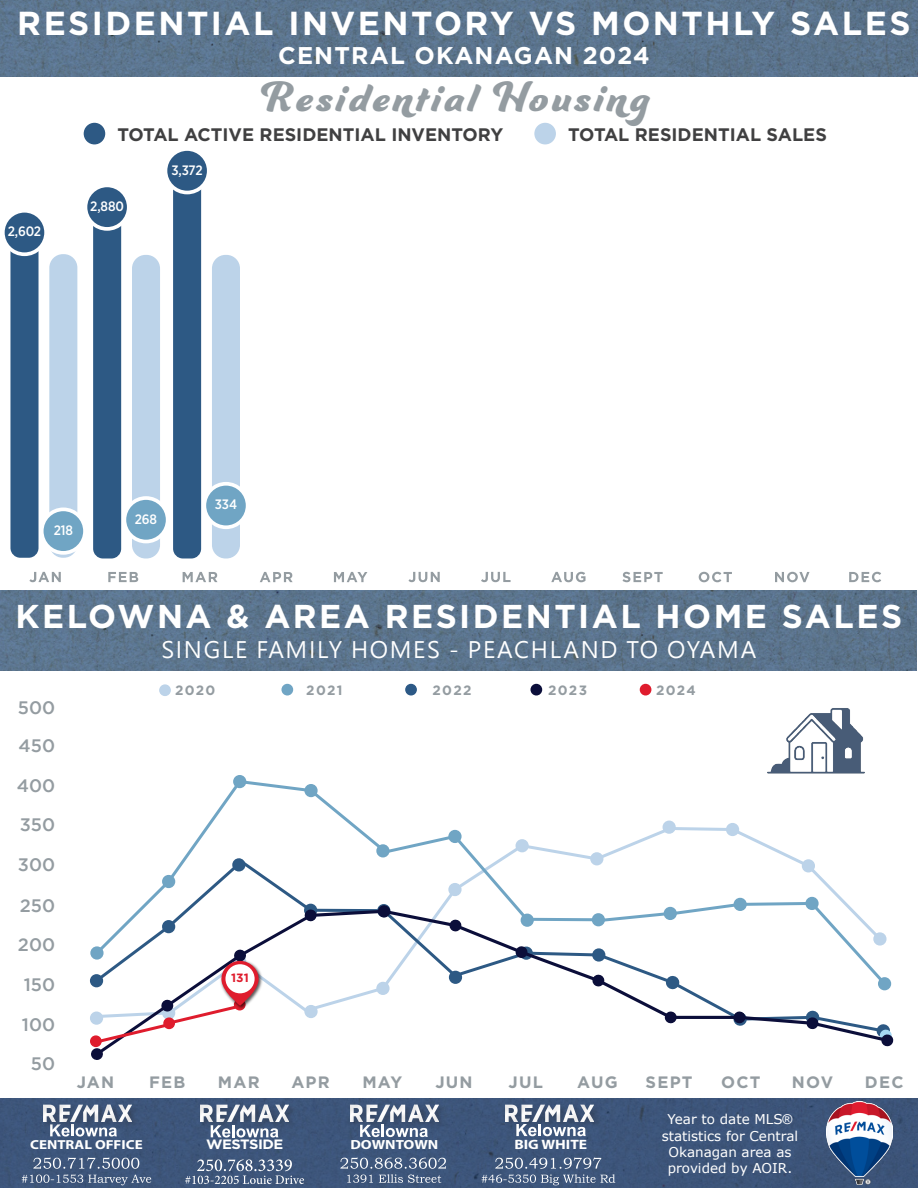
<style>
.page{position:relative;width:918px;height:1188px;background:#fff}
.page>*{position:absolute;margin:0;border:0;box-sizing:border-box;transform-origin:0 0}
.t1{font:45.3px "Ganache";letter-spacing:.075em;color:#949ca1}
.t2{font:700 33.3px "Gotham";letter-spacing:.075em;color:#fff}
.t3{font:700 33px "Gotham";letter-spacing:.075em;color:#fff}
.t4{font:700 24.15px "Gotham";letter-spacing:.05em;color:#fff}
.t5{font:22.5px "Microsoft Jheng Hei UI Regular";letter-spacing:.075em;color:#fff}
.t6{font:700 18.15px "Gotham";color:#404041}
.t7{font:500 18px "Gotham";color:#949ca1}
.t8{font:700 16.5px "Gotham";letter-spacing:.075em;color:#949ca1}
.t9{font:500 13.65px "Gotham Narrow";letter-spacing:-.01em;color:#fff}
.t10{font:700 13.65px "Myriad Pro";color:#fff;scale:1.14 1}
.t11{font:13.5px/16.2px "Verdana";color:#fff;text-align:center}
.t12{font:700 13.5px "Gotham";letter-spacing:.1em;color:#949ca1}
.t13{font:700 13.5px "Gotham";letter-spacing:-.03em;color:#fff;scale:1.09 1}
.t14{font:700 13.2px "Myriad Pro";color:#fff;scale:1.14 1}
.t15{font:700 13.05px "Myriad Pro";color:#fff;scale:1.14 1}
.t16{font:700 12px "Gotham";color:#df1c2d}
.s1{font-family:"Arial"}
</style>
<div class="page">
<div style="left:0;top:1099px;width:918px;height:89px;background:#3d557a"></div>
<img style="left:0;top:0;width:918px;height:77px">
<svg style="left:29px;top:572px;width:32px;height:10px"></svg>
<svg style="left:108px;top:572px;width:30px;height:10px"></svg>
<svg style="left:183px;top:572px;width:35px;height:10px"></svg>
<svg style="left:260px;top:572px;width:33px;height:10px"></svg>
<svg style="left:334px;top:572px;width:33px;height:10px"></svg>
<svg style="left:408px;top:572px;width:32px;height:10px"></svg>
<svg style="left:481px;top:572px;width:30px;height:10px"></svg>
<svg style="left:551px;top:572px;width:35px;height:10px"></svg>
<svg style="left:622px;top:572px;width:41px;height:10px"></svg>
<svg style="left:699px;top:572px;width:33px;height:10px"></svg>
<svg style="left:775px;top:572px;width:35px;height:10px"></svg>
<svg style="left:849px;top:572px;width:32px;height:10px"></svg>
<div style="left:84px;top:123px;width:21px;height:21px;background:#2d5984;border-radius:50%"></div>
<div style="left:534px;top:123px;width:22px;height:21px;background:#bcd3e9;border-radius:50%"></div>
<div style="left:49px;top:254px;width:28px;height:304px;background:#bcd3e9;border-radius:14px"></div>
<div style="left:10px;top:219px;width:29px;height:339px;background:#2d5984;border-radius:10px"></div>
<div style="left:3px;top:211px;width:43px;height:43px;background:#2d5984;border-radius:50%"></div>
<div style="left:1px;top:209px;width:47px;height:47px;border:4px solid #fff;border-radius:50%"></div>
<div style="left:42px;top:509px;width:43px;height:44px;background:#70a5c4;border-radius:50%"></div>
<div style="left:40px;top:508px;width:47px;height:47px;border:4px solid #fff;border-radius:50%"></div>
<div style="left:132px;top:255px;width:28px;height:303px;background:#bcd3e9;border-radius:14px"></div>
<div style="left:93px;top:199px;width:28px;height:359px;background:#2d5984;border-radius:10px"></div>
<div style="left:85px;top:185px;width:44px;height:44px;background:#2d5984;border-radius:50%"></div>
<div style="left:84px;top:184px;width:47px;height:47px;border:4px solid #fff;border-radius:50%"></div>
<div style="left:124px;top:498px;width:44px;height:44px;background:#70a5c4;border-radius:50%"></div>
<div style="left:123px;top:496px;width:47px;height:47px;border:4px solid #fff;border-radius:50%"></div>
<div style="left:212px;top:255px;width:28px;height:303px;background:#bcd3e9;border-radius:14px"></div>
<div style="left:173px;top:179px;width:28px;height:379px;background:#2d5984;border-radius:10px"></div>
<div style="left:165px;top:149px;width:44px;height:44px;background:#2d5984;border-radius:50%"></div>
<div style="left:164px;top:147px;width:47px;height:47px;border:4px solid #fff;border-radius:50%"></div>
<div style="left:204px;top:484px;width:44px;height:43px;background:#70a5c4;border-radius:50%"></div>
<div style="left:203px;top:482px;width:46px;height:47px;border:4px solid #fff;border-radius:50%"></div>
<img style="left:0;top:590px;width:917px;height:81px">
<div style="left:90px;top:1012px;width:13px;height:13px;border:3px solid #bcd3e9;border-radius:50%"></div>
<div style="left:90px;top:946px;width:14px;height:14px;border:3px solid #70a5c4;border-radius:50%"></div>
<div style="left:233px;top:775px;width:13px;height:13px;border:3px solid #70a5c4;border-radius:50%"></div>
<div style="left:90px;top:974px;width:13px;height:13px;border:3px solid #2d5984;border-radius:50%"></div>
<div style="left:91px;top:1048px;width:12px;height:12px;border:2px solid #0b0e3a;border-radius:5px"></div>
<div style="left:160px;top:685px;width:10px;height:10px;background:#bcd3e9;border-radius:50%"></div>
<div style="left:159px;top:684px;width:12px;height:12px;border:2px solid #bcd3e9;border-radius:50%"></div>
<div style="left:406px;top:685px;width:10px;height:10px;background:#2c5986;border-radius:50%"></div>
<div style="left:405px;top:684px;width:12px;height:12px;border:2px solid #2c5986;border-radius:50%"></div>
<div style="left:282px;top:685px;width:10px;height:10px;background:#70a5c4;border-radius:50%"></div>
<div style="left:281px;top:684px;width:12px;height:12px;border:2px solid #70a5c4;border-radius:50%"></div>
<div style="left:531px;top:685px;width:10px;height:10px;background:#0b0e3a;border-radius:50%"></div>
<div style="left:531px;top:684px;width:11px;height:12px;border:2px solid #0b0e3a;border-radius:50%"></div>
<div style="left:640px;top:685px;width:11px;height:10px;background:#df1c2d;border-radius:50%"></div>
<div style="left:640px;top:684px;width:11px;height:12px;border:2px solid #df1c2d;border-radius:50%"></div>
<div style="left:90px;top:1035px;width:12px;height:12px;border:2px solid #df1c2d;border-radius:50%"></div>
<img style="left:755px;top:663px;width:121px;height:111px">
<svg style="left:91px;top:777px;width:803px;height:281px"></svg>
<div style="left:225px;top:964px;width:30px;height:29px;background:#fff;border-radius:50%"></div>
<svg style="left:50px;top:1129px;width:67px;height:8px"></svg>
<div style="left:42px;top:1103px;width:98px;height:26px;background:#231f20;opacity:.32"></div>
<div style="left:36px;top:1094px;width:103px;height:27px;background:#231f20;opacity:.14"></div>
<div style="left:199px;top:1103px;width:98px;height:26px;background:#231f20;opacity:.32"></div>
<div style="left:193px;top:1094px;width:103px;height:27px;background:#231f20;opacity:.14"></div>
<div style="left:349px;top:1103px;width:97px;height:26px;background:#231f20;opacity:.32"></div>
<div style="left:342px;top:1094px;width:104px;height:27px;background:#231f20;opacity:.14"></div>
<div style="left:504px;top:1103px;width:98px;height:26px;background:#231f20;opacity:.32"></div>
<div style="left:498px;top:1094px;width:103px;height:27px;background:#231f20;opacity:.14"></div>
<svg style="left:360px;top:1125px;width:68px;height:12px"></svg>
<svg style="left:516px;top:1124px;width:70px;height:12px"></svg>
<svg style="left:211px;top:1125px;width:67px;height:13px"></svg>
<svg style="left:7px;top:1156px;width:908px;height:32px"></svg>
<img style="left:827px;top:1102px;width:65px;height:83px">
<h2 class="t2" style="left:17px;top:1px;width:895px">RESIDENTIAL INVENTORY VS MONTHLY SALES</h2>
<h3 class="t4" style="left:278px;top:40px;width:373px">CENTRAL OKANAGAN 2024</h3>
<h1 class="t1" style="left:261px;top:69px;width:390px">Residential Housing</h1>
<h3 class="t6" style="left:117px;top:122px;width:388px">TOTAL ACTIVE RESIDENTIAL INVENTORY</h3>
<h3 class="t6" style="left:568px;top:122px;width:260px">TOTAL RESIDENTIAL SALES</h3>
<p class="t9" style="left:8px;top:223px;width:35px">2,602</p>
<p class="t9" style="left:90px;top:198px;width:35px">2,880</p>
<p class="t9" style="left:171px;top:161px;width:33px">3,372</p>
<p class="t9" style="left:54px;top:522px;width:21px">218</p>
<p class="t9" style="left:135px;top:510px;width:24px">268</p>
<p class="t9" style="left:215px;top:496px;width:24px">334</p>
<h3 class="t3" style="left:16px;top:594px;width:888px">KELOWNA &amp; AREA RESIDENTIAL HOME SALES</h3>
<h3 class="t5" style="left:161px;top:635px;width:596px">SINGLE FAMILY HOMES - PEACHLAND TO OYAMA</h3>
<h3 class="t7" style="left:18px;top:697px;width:39px">500</h3>
<h3 class="t7" style="left:19px;top:735px;width:38px">450</h3>
<h3 class="t7" style="left:17px;top:775px;width:40px">400</h3>
<h3 class="t7" style="left:20px;top:814px;width:37px">350</h3>
<h3 class="t7" style="left:18px;top:854px;width:39px">300</h3>
<h3 class="t7" style="left:20px;top:895px;width:37px">250</h3>
<h3 class="t7" style="left:18px;top:934px;width:39px">200</h3>
<h3 class="t7" style="left:24px;top:975px;width:33px">150</h3>
<h3 class="t7" style="left:22px;top:1014px;width:35px">100</h3>
<h3 class="t7" style="left:31px;top:1053px;width:26px">50</h3>
<p class="t12" style="left:175px;top:681px;width:42px">2020</p>
<p class="t12" style="left:306px;top:681px;width:38px">2021</p>
<p class="t12" style="left:432px;top:681px;width:41px">2022</p>
<p class="t12" style="left:548px;top:681px;width:40px">2023</p>
<p class="t12" style="left:656px;top:681px;width:41px">2024</p>
<p class="t16" style="left:231px;top:970px;width:19px">131</p>
<p class="t8" style="left:77px;top:1071px;width:39px">JAN</p>
<p class="t8" style="left:149px;top:1071px;width:38px">FEB</p>
<p class="t8" style="left:218px;top:1071px;width:43px">MAR</p>
<p class="t8" style="left:291px;top:1071px;width:40px">APR</p>
<p class="t8" style="left:362px;top:1071px;width:41px">MAY</p>
<p class="t8" style="left:435px;top:1071px;width:39px">JUN</p>
<p class="t8" style="left:508px;top:1071px;width:36px">JUL</p>
<p class="t8" style="left:577px;top:1071px;width:42px">AUG</p>
<p class="t8" style="left:646px;top:1071px;width:49px">SEPT</p>
<p class="t8" style="left:721px;top:1071px;width:41px">OCT</p>
<p class="t8" style="left:792px;top:1071px;width:43px">NOV</p>
<p class="t8" style="left:865px;top:1071px;width:40px">DEC</p>
<p class="t15" style="left:30px;top:1136px;width:100px">CENTRAL OFFICE</p>
<p class="t14" style="left:201px;top:1137px;width:79px">DOWNTOWN</p>
<p class="t13" style="left:206px;top:1136px;width:73px">WESTSIDE</p>
<p class="t14" style="left:350px;top:1136px;width:79px">DOWNTOWN</p>
<p class="t10" style="left:514px;top:1136px;width:65px">BIG WHITE</p>
<p class="t11" style="left:662px;top:1111px;width:138px">Year to date MLS<span class="s1">® </span>statistics for Central<br>Okanagan area as provided by AOIR.</p>
</div>
